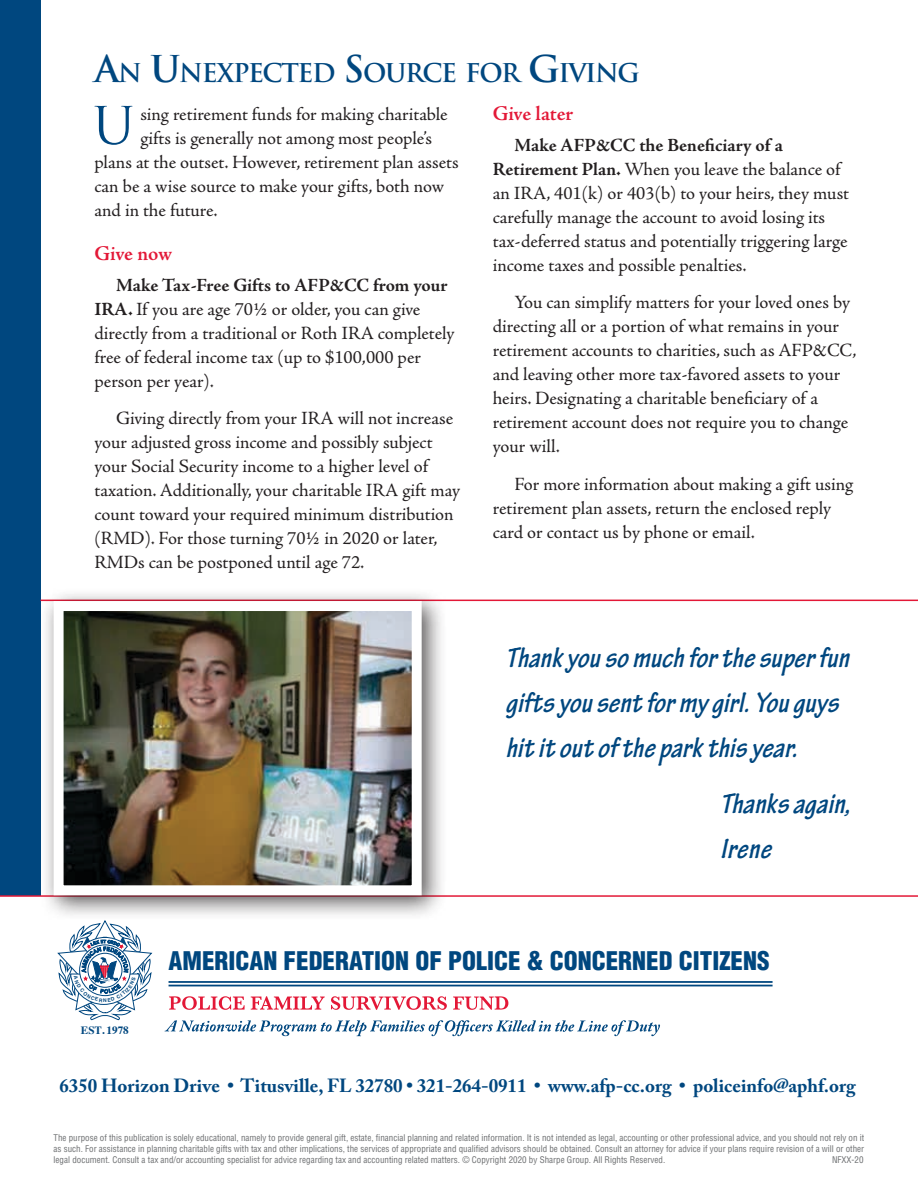
<style>
.page{position:relative;width:918px;height:1188px;background:#fff}
.page>*{position:absolute;margin:0;border:0;box-sizing:border-box;transform-origin:0 0}
.t1{font:50.55px "Trajan";color:#00477f}
.t2{font:italic 700 condensed 30px/45px "Tekton Pro";letter-spacing:-.015em;color:#00477f}
.t3{font:700 25.2px "Trajan";letter-spacing:-.055em;color:#00477f}
.t4{font:900 condensed 25.05px "Helvetica";color:#00477f}
.t5{font:600 21px "Adobe Jenson Pro";letter-spacing:-.01em;color:#e31837}
.t6{font:700 18.9px "Adobe Caslon Pro";color:#00477f}
.t7{font:18.75px/24px "Adobe Jenson Pro";letter-spacing:-.005em;color:#231f20}
.t8{font:700 11.1px "Times";color:#00477f}
.t9{font:condensed 9px/10.8px "Helvetica";color:#6d6f71;text-align:justify}
.s1{font-size:36px}
.s2{font-weight:700}
</style>
<div class="page">
<div style="left:0;top:0;width:40px;height:895px;background:#00477f"></div>
<svg style="left:169px;top:996px;width:76px;height:14px"></svg>
<svg style="left:251px;top:996px;width:74px;height:14px"></svg>
<svg style="left:331px;top:996px;width:116px;height:14px"></svg>
<svg style="left:453px;top:996px;width:55px;height:14px"></svg>
<svg style="left:165px;top:1020px;width:495px;height:16px"></svg>
<hr style="left:169px;top:981px;width:604px;height:2px;background:#00477f">
<hr style="left:169px;top:985px;width:604px;height:1px;background:#00477f">
<hr style="left:40px;top:600px;width:878px;height:1px;background:#e31837">
<hr style="left:0;top:895px;width:918px;height:2px;background:#e31837">
<div style="left:40px;top:588px;width:408px;height:333px;background:#231f20;opacity:.75"></div>
<img style="left:65px;top:612px;width:346px;height:272px">
<div style="left:54px;top:601px;width:368px;height:294px;border:10px solid #fff"></div>
<svg style="left:57px;top:920px;width:95px;height:100px"></svg>
<h3 class="t3" style="left:94px;top:58px;width:547px"><span class="s1">A</span>N <span class="s1">U</span>NEXPECTED <span class="s1">S</span> OURCE FOR <span class="s1">G</span>IVING</h3>
<h1 class="t1" style="left:93px;top:95px;width:44px">U</h1>
<p class="t7" style="left:140px;top:102px;width:309px">sing retirement funds for making charitable</p>
<p class="t5" style="left:493px;top:101px;width:82px">Give later</p>
<p class="t7" style="left:493px;top:133px;width:358px;text-indent:22px"><span class="s2">Make AFP&amp;CC the Beneficiary of a Retirement Plan.</span> When you leave the balance of an IRA, 401(k) or 403(b) to your heirs, they must carefully manage the account to avoid losing its tax-deferred status and potentially triggering large income taxes and possible penalties.</p>
<p class="t7" style="left:493px;top:291px;width:365px;text-indent:22px">You can simplify matters for your loved ones by directing all or a portion of what remains in your retirement accounts to charities, such as AFP&amp;CC, and leaving other more tax-favored assets to your heirs. Designating a charitable beneficiary of a retirement account does not require you to change your will.</p>
<p class="t7" style="left:493px;top:472px;width:362px;text-indent:22px">For more information about making a gift using retirement plan assets, return the enclosed reply card or contact us by phone or email.</p>
<p class="t7" style="left:140px;top:126px;width:293px">gifts is generally not among most people’s</p>
<p class="t7" style="left:94px;top:150px;width:366px">plans at the outset. However, retirement plan assets</p>
<p class="t7" style="left:94px;top:174px;width:351px">can be a wise source to make your gifts, both now</p>
<p class="t7" style="left:94px;top:198px;width:124px">and in the future.</p>
<p class="t5" style="left:94px;top:242px;width:79px">Give now</p>
<p class="t7" style="left:94px;top:273px;width:362px;text-indent:22px"><span class="s2">Make Tax-Free Gifts to AFP&amp;CC from your IRA.</span> If you are age 70½ or older, you can give directly from a traditional or Roth IRA completely free of federal income tax (up to $100,000 per person per year).</p>
<p class="t7" style="left:94px;top:407px;width:367px;text-indent:22px">Giving directly from your IRA will not increase your adjusted gross income and possibly subject your Social Security income to a higher level of taxation. Additionally, your charitable IRA gift may count toward your required minimum distribution (RMD). For those turning 70½ in 2020 or later, RMDs can be postponed until age 72.</p>
<h2 class="t2" style="left:506px;top:636px;width:353px">Thankyousomuchforthesuperfun giftsyousentformy girl.Youguys hititoutoftheparkthisyear.</h2>
<h2 class="t2" style="left:720px;top:781px;width:139px">Thanksagain,<br>Irene</h2>
<p class="t8" style="left:81px;top:1020px;width:49px">EST. 1978</p>
<h3 class="t4" style="left:169px;top:945px;width:603px">AMERICAN FEDERATION OF POLICE &amp; CONCERNED CITIZENS</h3>
<p class="t6" style="left:59px;top:1075px;width:798px">6350 Horizon Drive • Titusville, FL 32780 • 321-264-0911 • www.afp-cc.org • policeinfo@aphf.org</p>
<p class="t9" style="left:54px;top:1132px;width:812px">The purpose of this publication is solely educational, namely to provide general gift, estate, financial planning and related information. It is not intended as legal, accounting or other professional advice, and you should not rely on it as such. For assistance in planning charitable gifts with tax and other implications, the services of appropriate and qualified advisors should be obtained. Consult an attorney for advice if your plans require revision of a will or other legal document. Consult a tax and/or accounting specialist for advice regarding tax and accounting related matters. © Copyright 2020 by Sharpe Group. All Rights Reserved.</p>
<p class="t9" style="left:832px;top:1154px;width:33px">NFXX-20</p>
</div>
